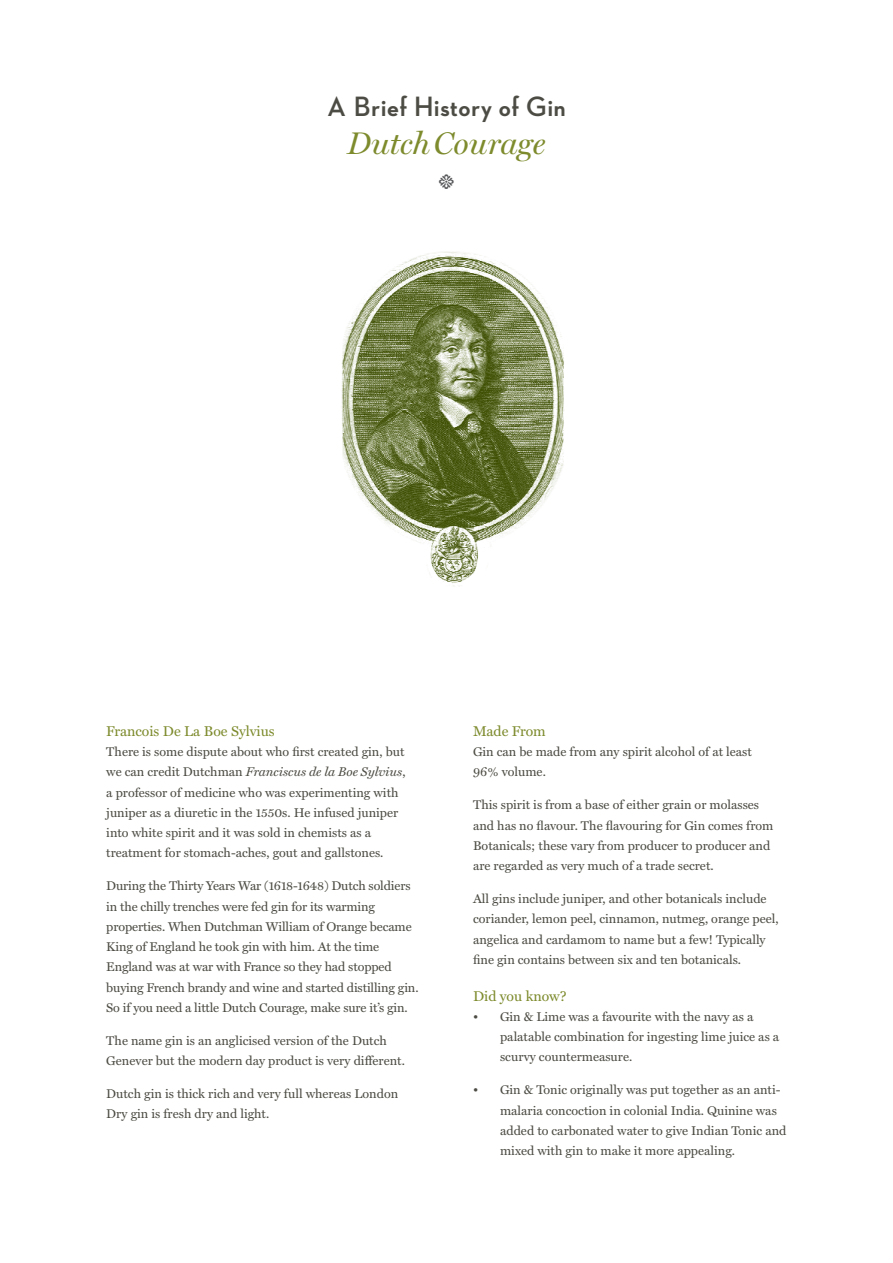
<style>
.page{position:relative;width:893px;height:1263px;background:#fff}
.page>*{position:absolute;margin:0;border:0;box-sizing:border-box;transform-origin:0 0}
.t1{font:italic 31.5px "Miller Display";color:#7e8b2d}
.t2{font:700 28.5px "Neutraface 2 Display";letter-spacing:.03em;color:#4d4c44}
.t3{font:600 15px "Adobe Caslon Pro";color:#58595b}
.t4{font:14.25px "Miller Text";color:#7e8b2d}
.t5{font:12.75px/20.2px "Miller Text";color:#4d4c44}
.s1{font-style:italic}
</style>
<div class="page">
<img style="left:341px;top:251px;width:223px;height:335px">
<h2 class="t2" style="left:327px;top:90px;width:239px">A Brief History of Gin</h2>
<h1 class="t1" style="left:348px;top:124px;width:199px">Dutch Courage</h1>
<p class="t3" style="left:439px;top:175px;width:16px">t</p>
<p class="t4" style="left:106px;top:723px;width:170px">Francois De La Boe Sylvius</p>
<p class="t5" style="left:106px;top:742px;width:301px">There is some dispute about who first created gin, but we can credit Dutchman <span class="s1">Franciscus de la Boe Sylvius</span>, a professor of medicine who was experimenting with juniper as a diuretic in the 1550s. He infused juniper into white spirit and it was sold in chemists as a treatment for stomach-aches, gout and gallstones.</p>
<p class="t5" style="left:106px;top:876px;width:314px">During the Thirty Years War (1618-1648) Dutch soldiers in the chilly trenches were fed gin for its warming properties. When Dutchman William of Orange became King of England he took gin with him. At the time England was at war with France so they had stopped buying French brandy and wine and started distilling gin.<br>So if you need a little Dutch Courage, make sure it’s gin.</p>
<p class="t5" style="left:106px;top:1030px;width:300px">The name gin is an anglicised version of the Dutch<br>Genever but the modern day product is very different.</p>
<p class="t5" style="left:106px;top:1084px;width:293px">Dutch gin is thick rich and very full whereas London<br>Dry gin is fresh dry and light.</p>
<p class="t4" style="left:473px;top:723px;width:74px">Made From</p>
<p class="t5" style="left:473px;top:742px;width:280px">Gin can be made from any spirit alcohol of at least<br>96% volume.</p>
<p class="t5" style="left:473px;top:795px;width:302px">This spirit is from a base of either grain or molasses and has no flavour. The flavouring for Gin comes from Botanicals; these vary from producer to producer and are regarded as very much of a trade secret.</p>
<p class="t5" style="left:473px;top:889px;width:307px">All gins include juniper, and other botanicals include coriander, lemon peel, cinnamon, nutmeg, orange peel, angelica and cardamom to name but a few! Typically fine gin contains between six and ten botanicals.</p>
<p class="t4" style="left:473px;top:987px;width:95px">Did you know?</p>
<p class="t5" style="left:500px;top:1006px;width:281px;text-indent:-27px">• Gin &amp; Lime was a favourite with the navy as a palatable combination for ingesting lime juice as a scurvy countermeasure.</p>
<p class="t5" style="left:500px;top:1080px;width:288px;text-indent:-27px">• Gin &amp; Tonic originally was put together as an anti&shy;malaria concoction in colonial India. Quinine was added to carbonated water to give Indian Tonic and mixed with gin to make it more appealing.</p>
</div>
